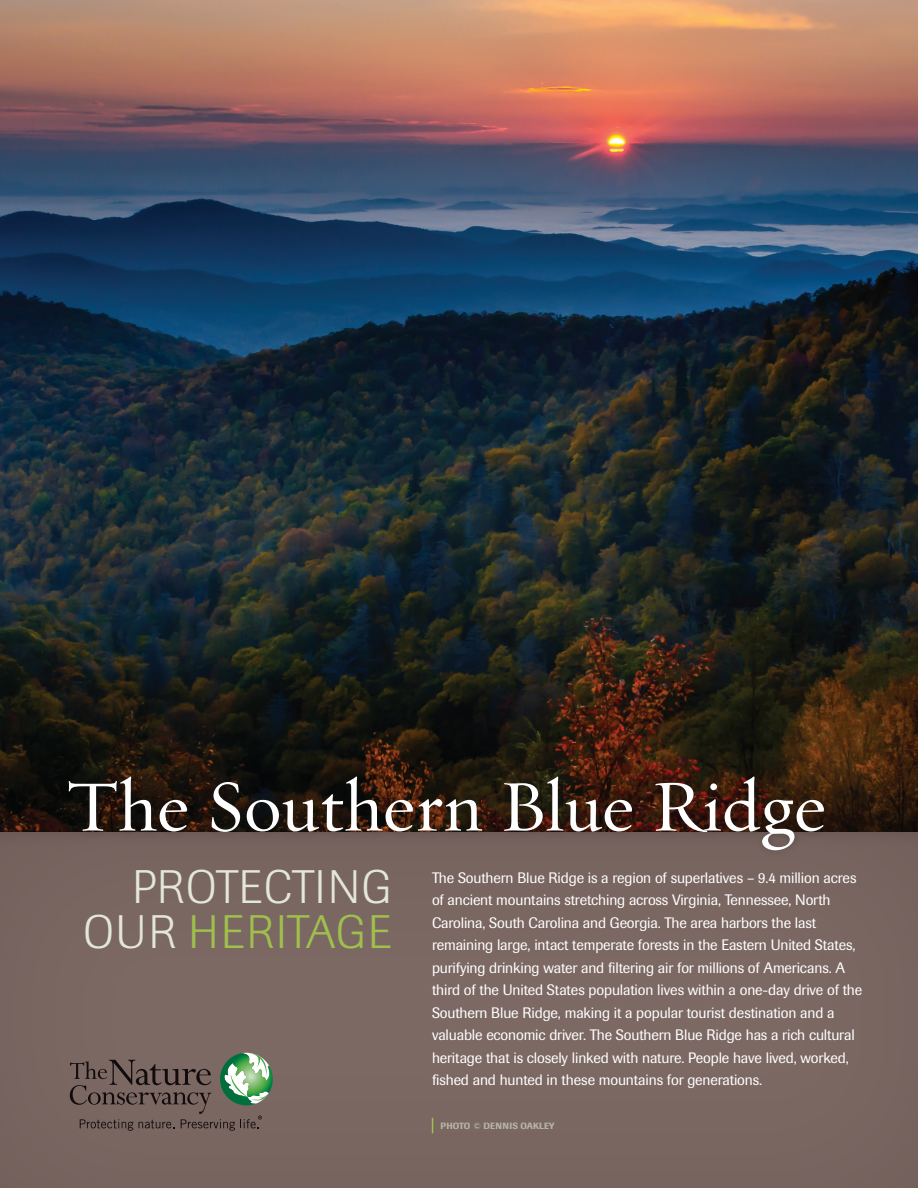
<style>
.page{position:relative;width:918px;height:1188px;background:#fff}
.page>*{position:absolute;margin:0;border:0;box-sizing:border-box;transform-origin:0 0}
.t1{font:73.2px "Oakleaf";color:#fff}
.t2{font:300 46.5px/45.8px "Imago";letter-spacing:.03em;color:#e3e7d8;text-align:right}
.t3{font:15px/22.5px "Imago";letter-spacing:-.01em;color:#fff}
.t4{font:500 9px "Imago";letter-spacing:.02em;color:#b8b4a8}
.s1{color:#a0c04c}
</style>
<div class="page">
<div style="left:0;top:830px;width:918px;height:358px;background:#7b6762"></div>
<img style="left:0;top:0;width:918px;height:832px">
<div style="left:61px;top:769px;width:771px;height:89px;background:#231f20;opacity:.31"></div>
<svg style="left:70px;top:1053px;width:203px;height:78px"></svg>
<svg style="left:432px;top:1118px;width:1px;height:15px"></svg>
<h1 class="t1" style="left:66px;top:760px;width:762px">The Southern Blue Ridge</h1>
<h2 class="t2" style="left:83px;top:865px;width:310px">PROTECTING<br>OUR <span class="s1">HERITAGE</span></h2>
<p class="t3" style="left:432px;top:866px;width:432px">The Southern Blue Ridge is a region of superlatives – 9.4 million acres of ancient mountains stretching across Virginia, Tennessee, North Carolina, South Carolina and Georgia. The area harbors the last remaining large, intact temperate forests in the Eastern United States, purifying drinking water and filtering air for millions of Americans. A third of the United States population lives within a one-day drive of the Southern Blue Ridge, making it a popular tourist destination and a valuable economic driver. The Southern Blue Ridge has a rich cultural heritage that is closely linked with nature. People have lived, worked, fished and hunted in these mountains for generations.</p>
<p class="t4" style="left:441px;top:1120px;width:116px">PHOTO © DENNIS OAKLEY</p>
</div>
